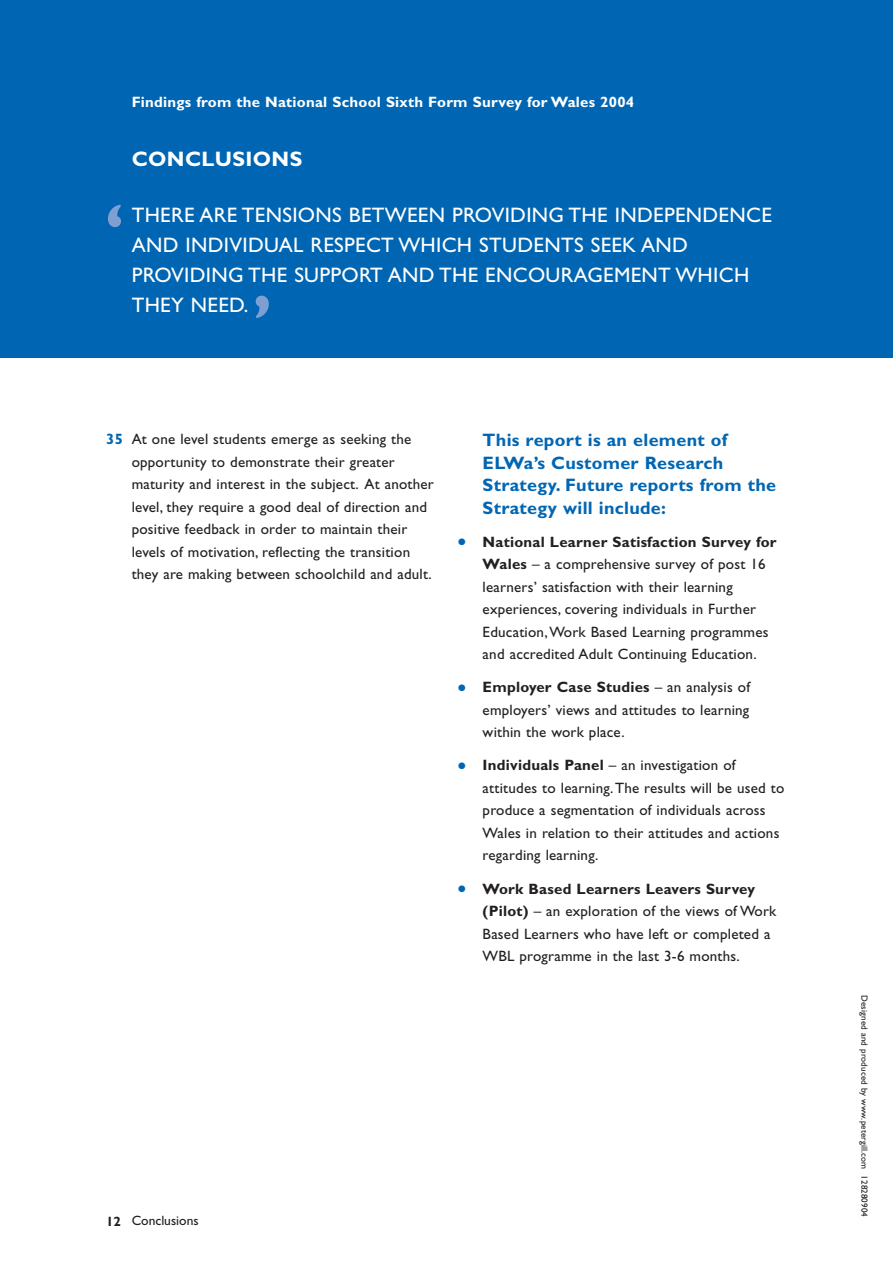
<style>
.page{position:relative;width:893px;height:1263px;background:#fff}
.page>*{position:absolute;margin:0;border:0;box-sizing:border-box;transform-origin:0 0}
.t1{font:700 72px "Gill Sans";color:#7f9fd3}
.t2{font:21px/30px "Gill Sans";letter-spacing:.015em;color:#fff}
.t3{font:700 21px "Gill Sans";letter-spacing:.015em;color:#fff}
.t4{font:700 18px/22.5px "Gill Sans";letter-spacing:.015em;color:#0066b3}
.t5{font:15px/22.5px "Gill Sans";letter-spacing:.015em;color:#231f20}
.t6{font:700 15px "Gill Sans";letter-spacing:.015em;color:#fff}
.t7{font:13.5px "Gill Sans";color:#231f20}
.t8{font:9px "Gill Sans";letter-spacing:.015em;color:#231f20}
.s1{font-weight:700;color:#0066b3}
.s2{font-size:27px;color:#0066b3}
.s3{font-weight:700}
</style>
<div class="page">
<div style="left:0;top:0;width:892px;height:358px;background:#0066b3"></div>
<p class="t6" style="left:132px;top:97px;width:504px">Findings from the National School Sixth Form Survey for Wales 2004</p>
<h2 class="t3" style="left:132px;top:152px;width:172px">CONCLUSIONS</h2>
<h1 class="t1" style="left:105px;top:205px;width:21px">‘</h1>
<h2 class="t2" style="left:132px;top:202px;width:641px">THERE ARE TENSIONS BETWEEN PROVIDING THE INDEPENDENCE AND INDIVIDUAL RESPECT WHICH STUDENTS SEEK AND PROVIDING THE SUPPORT AND THE ENCOURAGEMENT WHICH THEY NEED.</h2>
<h1 class="t1" style="left:272px;top:317px;width:21px;rotate:-180deg">‘</h1>
<p class="t5" style="left:132px;top:429px;width:304px;text-indent:-26px"><span class="s1">35</span> At one level students emerge as seeking the opportunity to demonstrate their greater maturity and interest in the subject. At another level, they require a good deal of direction and positive feedback in order to maintain their levels of motivation, reflecting the transition they are making between schoolchild and adult.</p>
<p class="t4" style="left:482px;top:431px;width:295px">This report is an element of<br>ELWa’s Customer Research<br>Strategy. Future reports from the<br>Strategy will include:</p>
<p class="t5" style="left:482px;top:532px;width:295px;text-indent:-26px"><span class="s2">•</span> <span class="s3">National Learner Satisfaction Survey for Wales</span> – a comprehensive survey of post 16 learners’ satisfaction with their learning experiences, covering individuals in Further Education,Work Based Learning programmes and accredited Adult Continuing Education.</p>
<p class="t5" style="left:482px;top:678px;width:269px;text-align:justify;text-indent:-26px"><span class="s2">•</span> <span class="s3">Employer Case Studies</span> – an analysis of employers’ views and attitudes to learning within the work place.</p>
<p class="t5" style="left:482px;top:756px;width:303px;text-indent:-26px"><span class="s2">•</span> <span class="s3">Individuals Panel</span> – an investigation of attitudes to learning.The results will be used to produce a segmentation of individuals across Wales in relation to their attitudes and actions regarding learning.</p>
<p class="t5" style="left:482px;top:879px;width:295px;text-indent:-26px"><span class="s2">•</span> <span class="s3">Work Based Learners Leavers Survey (Pilot)</span> – an exploration of the views of Work Based Learners who have left or completed a WBL programme in the last 3-6 months.</p>
<p class="t7" style="left:106px;top:1216px;width:94px"><span class="s3">12</span> Conclusions</p>
<p class="t8" style="left:867px;top:995px;width:223px;rotate:90deg">Designed and produced by www.petergill.com 128280904</p>
</div>
